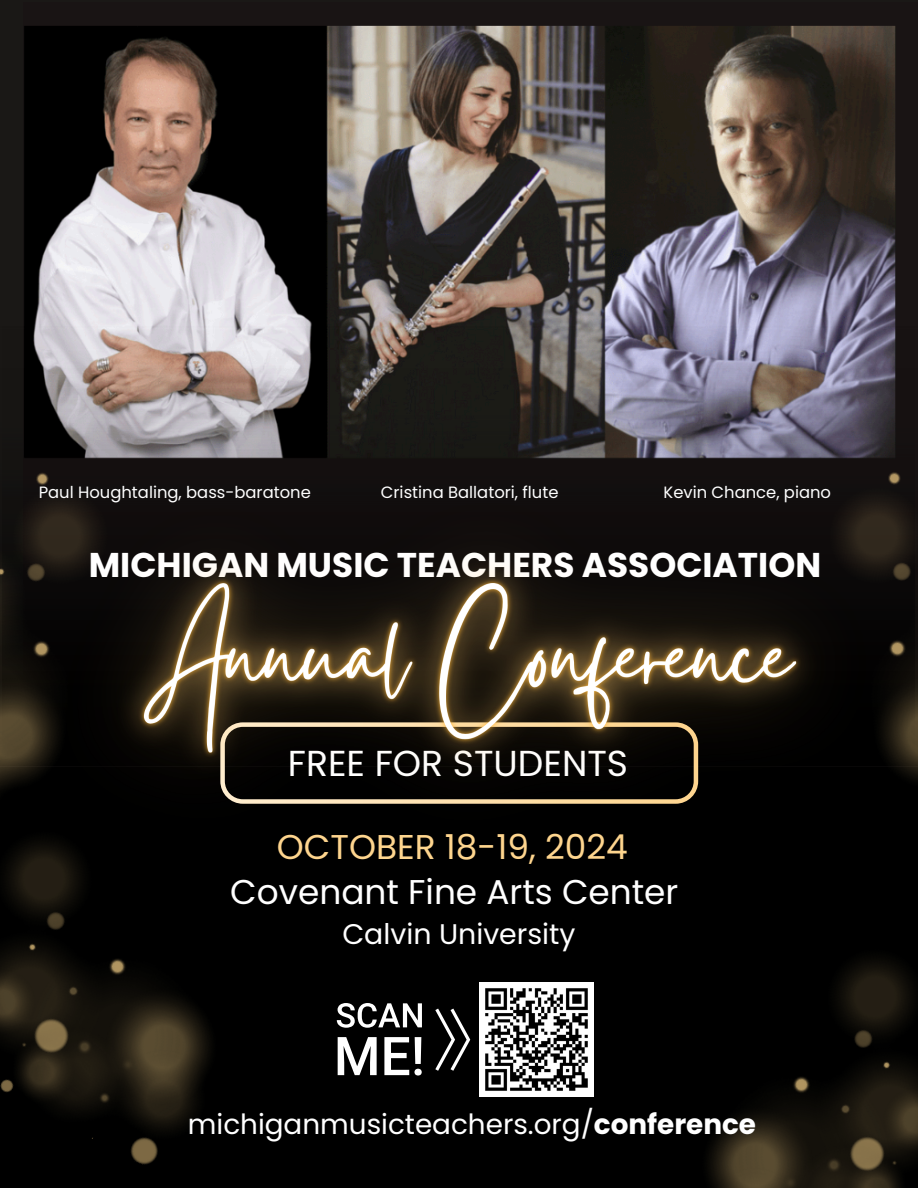
<style>
.page{position:relative;width:918px;height:1188px;background:#000}
.page>*{position:absolute;margin:0;border:0;box-sizing:border-box;transform-origin:0 0}
.t1{font:36.15px "Poppins";color:#fff}
.t2{font:700 34.35px "Poppins";color:#fff}
.t3{font:34.35px "Poppins";color:#fff}
.t4{font:34.35px "Poppins";color:#fed58e}
.t5{font:28.35px "Poppins";color:#fff}
.t6{font:27.9px "Poppins";color:#fff}
.t7{font:16.35px "Poppins";color:#fff}
.s1{font-weight:700}
</style>
<div class="page">
<img style="left:23px;top:2px;width:895px;height:324px">
<img style="left:0;top:326px;width:918px;height:43px">
<img style="left:0;top:369px;width:918px;height:19px">
<img style="left:709px;top:960px;width:209px;height:228px">
<img style="left:0;top:952px;width:210px;height:213px">
<svg style="left:336px;top:982px;width:258px;height:115px"></svg>
<img style="left:480px;top:983px;width:113px;height:113px">
<img style="left:0;top:388px;width:918px;height:564px">
<p class="t7" style="left:39px;top:481px;width:274px">Paul Houghtaling, bass-baratone</p>
<p class="t7" style="left:381px;top:481px;width:179px">Cristina Ballatori, flute</p>
<p class="t7" style="left:664px;top:481px;width:169px">Kevin Chance, piano</p>
<p class="t2" style="left:89px;top:541px;width:734px">MICHIGAN MUSIC TEACHERS ASSOCIATION</p>
<p class="t1" style="left:288px;top:738px;width:342px">FREE FOR STUDENTS</p>
<p class="t4" style="left:277px;top:823px;width:352px">OCTOBER 18-19, 2024</p>
<h3 class="t3" style="left:230px;top:868px;width:450px">Covenant Fine Arts Center</h3>
<h4 class="t5" style="left:342px;top:914px;width:235px">Calvin University</h4>
<p class="t6" style="left:188px;top:1105px;width:570px">michiganmusicteachers.org/<span class="s1">conference</span></p>
</div>
